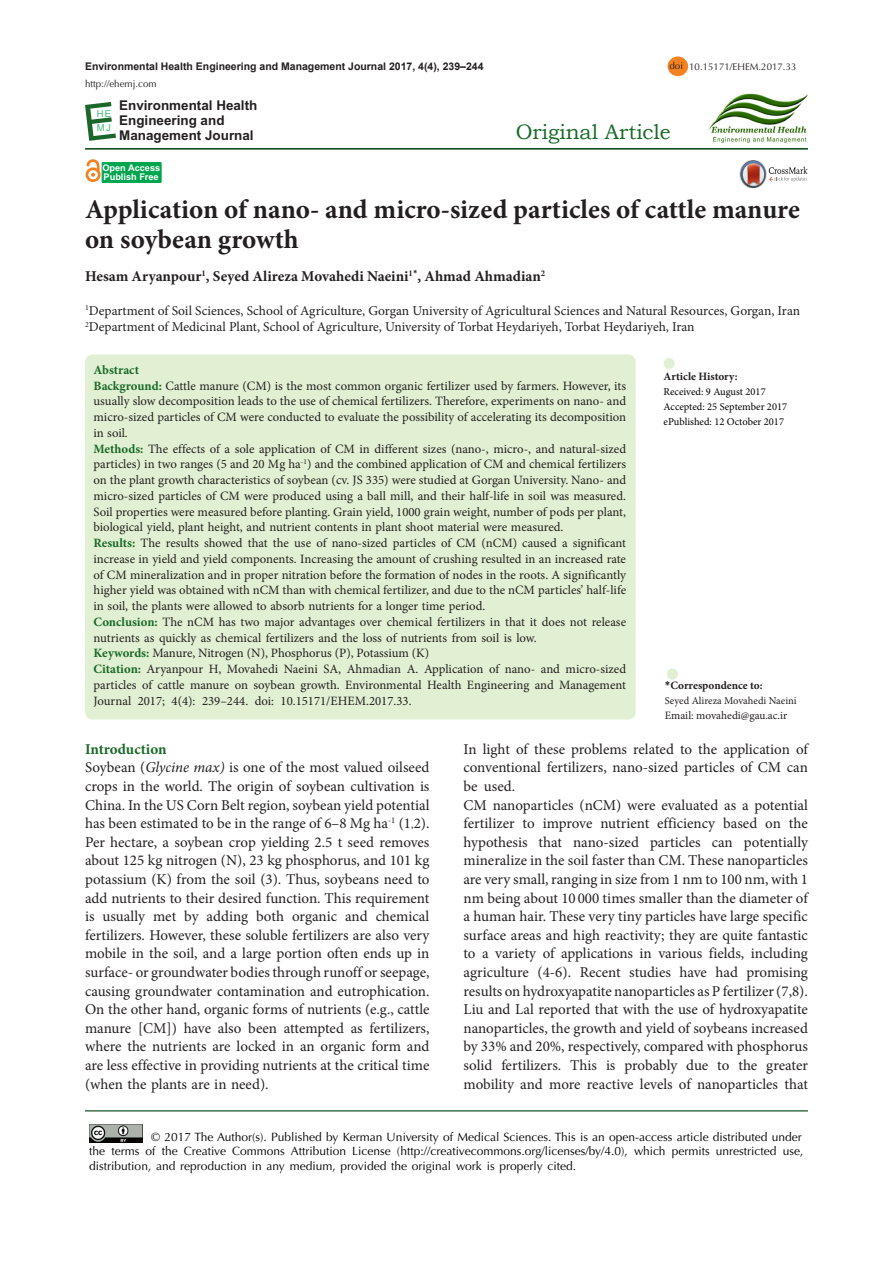
<style>
.page{position:relative;width:893px;height:1263px;background:#fff}
.page>*{position:absolute;margin:0;border:0;box-sizing:border-box;transform-origin:0 0}
.Default{font:700 27px/30px "Minion Pro";color:#231f20}
.t1{font:21px "Bookman Old Style";color:#196928}
.t2{font:15px/18.6px "Minion Pro";color:#231f20;text-align:justify}
.Default-2{font:700 15px "Minion Pro";color:#231f20}
.t3{font:700 15px "Minion Pro";letter-spacing:-.005em;color:#196928}
.Default-3{font:13.5px "Minion Pro";color:#231f20}
.t4{font:700 13.5px/15px "Arial";color:#231f20}
.Default-4{font:12.75px/15.8px "Minion Pro";color:#231f20;text-align:justify}
.Default-5{font:700 12.75px "Minion Pro";color:#196928}
.t5{font:12px/14.4px "Optima LT Std";color:#010202}
.t6{font:700 11.25px "Minion Pro";color:#231f20}
.t7{font:11.25px "Minion Pro";color:#231f20}
.t8{font:10.5px "Minion Pro";color:#000}
.t9{font:700 10.5px "Arial";color:#231f20}
.t10{font:10.5px "Minion Pro";color:#231f20}
.t11{font:9.75px "Optima LT Std";color:#231f20}
.t12{font:9.45px/14.5px "Arial";color:#41b977}
.t13{font:700 9.15px/9px "Arial";color:#fff}
.s1{font-weight:700;color:#196928}
.s2{font-family:"Calibri"}
.s3{font-style:italic}
.s4{font-family:"Adobe Arabic"}
</style>
<div class="page">
<hr style="left:85px;top:148px;width:723px;height:2px;background:#00410f">
<div style="left:85px;top:354px;width:551px;height:365px;background:#e1f0d2;border-radius:8px"></div>
<div style="left:667px;top:669px;width:11px;height:11px;background:#e1f0d2;border-radius:50%"></div>
<div style="left:664px;top:358px;width:11px;height:11px;background:#e1f0d2;border-radius:50%"></div>
<hr style="left:85px;top:1110px;width:723px;height:1px;background:#00410f">
<svg style="left:85px;top:102px;width:31px;height:39px"></svg>
<img style="left:89px;top:1124px;width:54px;height:19px">
<div style="left:668px;top:56px;width:20px;height:20px;background:#f58220;border-radius:50%"></div>
<div style="left:102px;top:162px;width:59px;height:21px;background:#00a54f"></div>
<div style="left:102px;top:162px;width:59px;height:21px;border:1px solid #00a54f"></div>
<div style="left:86px;top:167px;width:15px;height:15px;border:3px solid #f58220;border-radius:50%"></div>
<svg style="left:85px;top:161px;width:16px;height:16px"></svg>
<img style="left:708px;top:94px;width:100px;height:49px">
<img style="left:739px;top:168px;width:2px;height:13px">
<svg style="left:741px;top:160px;width:66px;height:28px"></svg>
<p class="t9" style="left:85px;top:59px;width:400px">Environmental Health Engineering and Management Journal 2017, 4(4), 239–244</p>
<p class="t11" style="left:85px;top:78px;width:73px">http://ehemj.com</p>
<p class="t12" style="left:97px;top:106px;width:16px">HE<br>MJ</p>
<p class="t4" style="left:119px;top:98px;width:140px">Environmental Health<br>Engineering and<br>Management Journal</p>
<p class="t13" style="left:102px;top:164px;width:59px">Open Access<br>Publish Free</p>
<p class="t11" style="left:669px;top:60px;width:15px">doi</p>
<p class="t11" style="left:689px;top:61px;width:109px">10.15171/EHEM.2017.33</p>
<p class="t1" style="left:516px;top:118px;width:156px">Original Article</p>
<p class="Default" style="left:85px;top:194px;width:716px">Application of nano- and micro-sized particles of cattle manure on soybean growth</p>
<p class="Default-2" style="left:85px;top:266px;width:462px">Hesam Aryanpour<sup>1</sup>, Seyed Alireza Movahedi Naeini<sup>1</sup><sup>*</sup>, Ahmad Ahmadian<sup>2</sup></p>
<p class="Default-3" style="left:85px;top:301px;width:717px"><sup>1</sup>Department of Soil Sciences, School of Agriculture, Gorgan University of Agricultural Sciences and Natural Resources, Gorgan, Iran</p>
<p class="Default-3" style="left:85px;top:318px;width:611px"><sup>2</sup>Department of Medicinal Plant, School of Agriculture, University of Torbat Heydariyeh, Torbat Heydariyeh, Iran</p>
<p class="Default-5" style="left:94px;top:361px;width:47px">Abstract</p>
<p class="Default-4" style="left:94px;top:378px;width:534px"><span class="s1">Background:</span> Cattle manure (CM) is the most common organic fertilizer used by farmers. However, its usually slow decomposition leads to the use of chemical fertilizers. Therefore, experiments on nano- and micro-sized particles of CM were conducted to evaluate the possibility of accelerating its decomposition in soil.</p>
<p class="Default-4" style="left:94px;top:441px;width:534px"><span class="s1">Methods:</span> The effects of a sole application of CM in different sizes (nano-, micro-, and natural-sized particles) in two ranges (5 and 20 Mg ha<sup>-1</sup>) and the combined application of CM and chemical fertilizers on the plant growth characteristics of soybean (cv. JS 335) were studied at Gorgan University. Nano- and micro-sized particles of CM were produced using a ball mill, and their half-life in soil was measured.<br>Soil properties were measured before planting. Grain yield, 1000 grain weight, number of pods per plant, biological yield, plant height, and nutrient contents in plant shoot material were measured.</p>
<p class="Default-4" style="left:94px;top:535px;width:534px"><span class="s1">Results:</span> The results showed that the use of nano-sized particles of CM (nCM) caused a significant increase in yield and yield components. Increasing the amount of crushing resulted in an increased rate of CM mineralization and in proper nitration before the formation of nodes in the roots. A significantly higher yield was obtained with nCM than with chemical fertilizer, and due to the nCM particles’ half-life in soil, the plants were allowed to absorb nutrients for a longer time period.</p>
<p class="Default-4" style="left:94px;top:614px;width:534px"><span class="s1">Conclusion:</span> The nCM has two major advantages over chemical fertilizers in that it does not release nutrients as quickly as chemical fertilizers and the loss of nutrients from soil is low.</p>
<p class="Default-4" style="left:94px;top:645px;width:337px"><span class="s1">Keywords:</span> Manure, Nitrogen (N), Phosphorus (P), Potassium (K)</p>
<p class="Default-4" style="left:94px;top:661px;width:534px"><span class="s1">Citation:</span> Aryanpour H, Movahedi Naeini SA, Ahmadian A. Application of nano- and micro-sized particles of cattle manure on soybean growth. Environmental Health Engineering and Management Journal 2017; 4(4): 239–244. doi: 10.15171/EHEM.2017.33.</p>
<p class="t6" style="left:664px;top:368px;width:76px">Article History:</p>
<p class="t8" style="left:664px;top:384px;width:104px">Received: 9 August 2017</p>
<p class="t8" style="left:664px;top:399px;width:125px">Accepted: 25 September 2017</p>
<p class="t8" style="left:664px;top:414px;width:122px">ePublished: 12 October 2017</p>
<p class="t6" style="left:665px;top:678px;width:99px"><span class="s2">*</span>Correspondence to:</p>
<p class="t10" style="left:665px;top:694px;width:133px">Seyed Alireza Movahedi Naeini</p>
<p class="t7" style="left:665px;top:708px;width:124px">Email: movahedi@gau.ac.ir</p>
<p class="t3" style="left:85px;top:738px;width:83px">Introduction</p>
<p class="t2" style="left:85px;top:758px;width:346px">Soybean (<span class="s3">Glycine max)</span> is one of the most valued oilseed crops in the world. The origin of soybean cultivation is China. In the US Corn Belt region, soybean yield potential has been estimated to be in the range of 6–8 Mg ha<sup>-1</sup> (1<span class="s4">,</span>2).<br>Per hectare, a soybean crop yielding 2.5 t seed removes about 125 kg nitrogen (N), 23 kg phosphorus, and 101 kg potassium (K) from the soil (3). Thus, soybeans need to add nutrients to their desired function. This requirement is usually met by adding both organic and chemical fertilizers. However, these soluble fertilizers are also very mobile in the soil, and a large portion often ends up in surface- or groundwater bodies through runoff or seepage, causing groundwater contamination and eutrophication.<br>On the other hand, organic forms of nutrients (e.g., cattle manure [CM]) have also been attempted as fertilizers, where the nutrients are locked in an organic form and are less effective in providing nutrients at the critical time (when the plants are in need).</p>
<p class="t2" style="left:463px;top:740px;width:346px">In light of these problems related to the application of conventional fertilizers, nano-sized particles of CM can be used.</p>
<p class="t2" style="left:463px;top:796px;width:346px">CM nanoparticles (nCM) were evaluated as a potential fertilizer to improve nutrient efficiency based on the hypothesis that nano-sized particles can potentially mineralize in the soil faster than CM. These nanoparticles are very small, ranging in size from 1 nm to 100 nm, with 1 nm being about 10 000 times smaller than the diameter of a human hair. These very tiny particles have large specific surface areas and high reactivity; they are quite fantastic to a variety of applications in various fields, including agriculture (4-6). Recent studies have had promising results on hydroxyapatite nanoparticles as P fertilizer (7,8).<br>Liu and Lal reported that with the use of hydroxyapatite nanoparticles, the growth and yield of soybeans increased by 33% and 20%, respectively, compared with phosphorus solid fertilizers. This is probably due to the greater mobility and more reactive levels of nanoparticles that</p>
<p class="t5" style="left:89px;top:1130px;width:715px;text-indent:62px">© 2017 The Author(s). Published by Kerman University of Medical Sciences. This is an open-access article distributed under the terms of the Creative Commons Attribution License (http://creativecommons.org/licenses/by/4.0), which permits unrestricted use, distribution, and reproduction in any medium, provided the original work is properly cited.</p>
</div>
